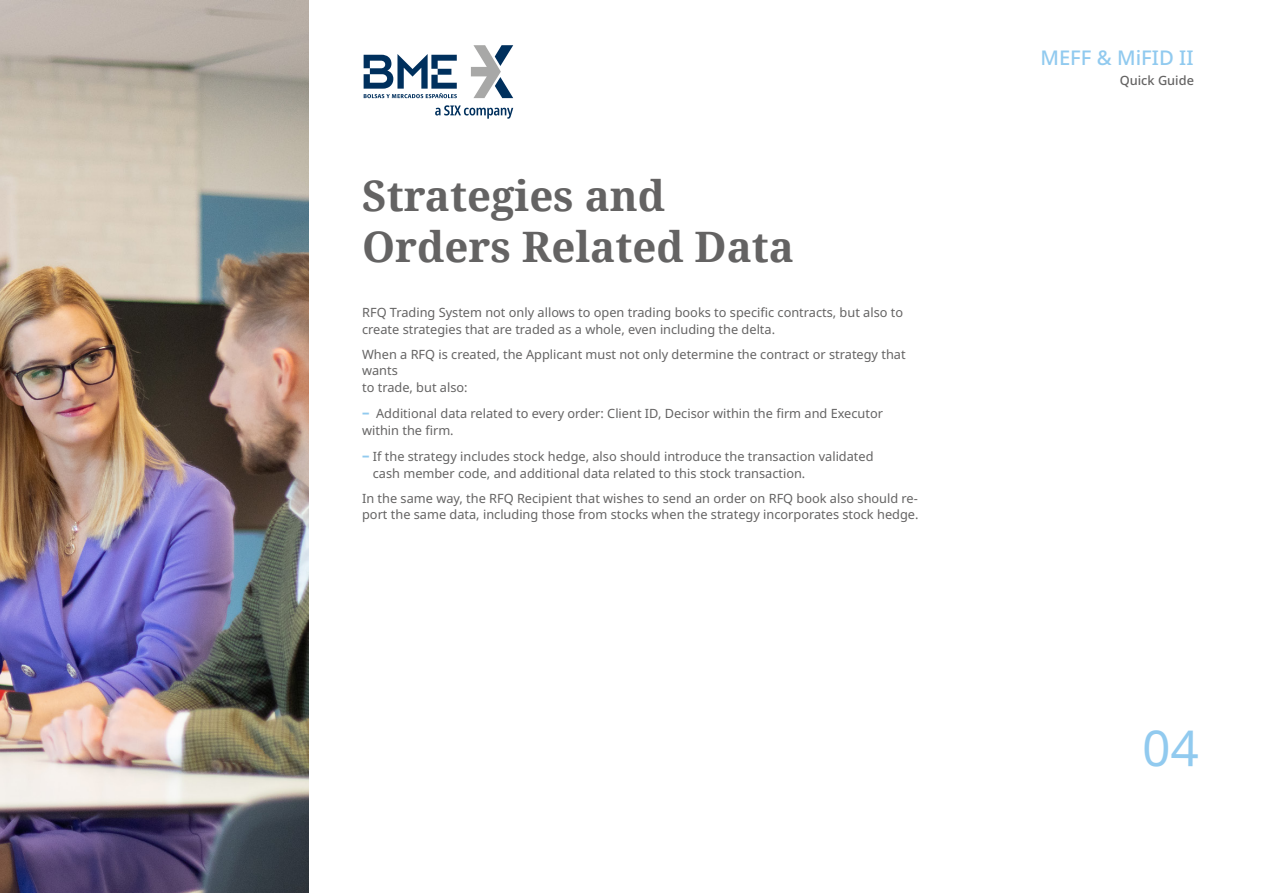
<style>
.page{position:relative;width:1263px;height:893px;background:#fff}
.page>*{position:absolute;margin:0;border:0;box-sizing:border-box;transform-origin:0 0}
.t1{font:700 42px/50.4px "Noto Serif";color:#646363}
.t2{font:500 20.25px "Noto Sans";color:#91caef}
.t3{font:12.75px/16.5px "Noto Sans";color:#646363}
.t4{font:500 12.75px "Noto Sans";color:#646363}
.s1{font-weight:900;color:#91caef}
</style>
<div class="page">
<svg style="left:435px;top:105px;width:78px;height:14px"></svg>
<svg style="left:471px;top:45px;width:42px;height:53px"></svg>
<svg style="left:364px;top:54px;width:93px;height:44px"></svg>
<img style="left:0;top:0;width:308px;height:893px">
<h1 class="t1" style="left:362px;top:170px;width:433px">Strategies and<br>Orders Related Data</h1>
<p class="t3" style="left:362px;top:304px;width:542px">RFQ Trading System not only allows to open trading books to specific contracts, but also to create strategies that are traded as a whole, even including the delta.</p>
<p class="t3" style="left:362px;top:346px;width:545px">When a RFQ is created, the Applicant must not only determine the contract or strategy that wants<br>to trade, but also:</p>
<p class="t3" style="left:362px;top:405px;width:522px"><span class="s1">‒</span> Additional data related to every order: Client ID, Decisor within the firm and Executor within the firm.</p>
<p class="t3" style="left:373px;top:448px;width:502px;text-indent:-11px"><span class="s1">‒</span> If the strategy includes stock hedge, also should introduce the transaction validated cash member code, and additional data related to this stock transaction.</p>
<p class="t3" style="left:362px;top:490px;width:558px">In the same way, the RFQ Recipient that wishes to send an order on RFQ book also should re&shy;port the same data, including those from stocks when the strategy incorporates stock hedge.</p>
<h2 class="t2" style="left:1040px;top:46px;width:155px">MEFF &amp; MiFID II</h2>
<p class="t4" style="left:1120px;top:73px;width:76px">Quick Guide</p>
</div>
